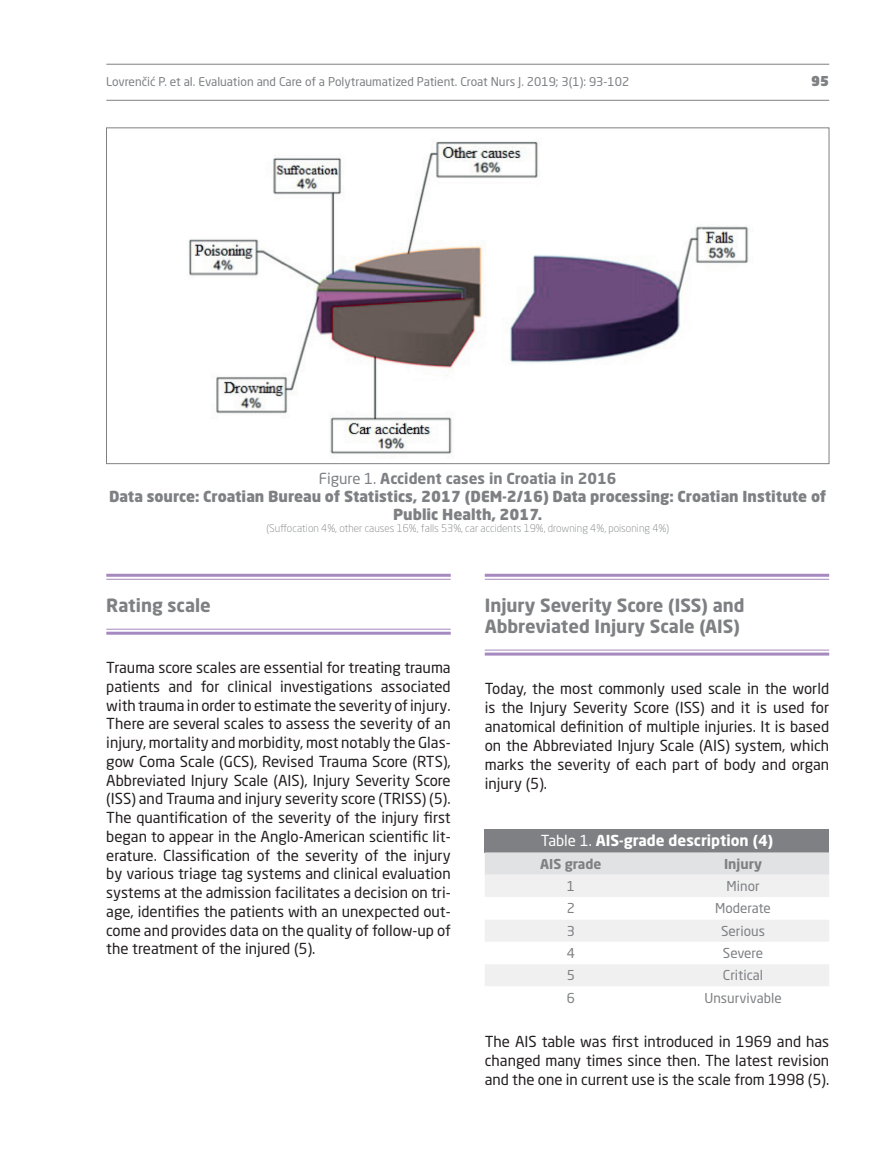
<style>
.page{position:relative;width:893px;height:1149px;background:#fff}
.page>*{position:absolute;margin:0;border:0;box-sizing:border-box;transform-origin:0 0}
.a{font:700 18px/20.9px "Neo Sans";color:#7e8083}
.text-en{font:15px/18.8px "Neo Sans";color:#231f20;text-align:justify}
.tablica_naslov{font:900 15px/18px "Neo Sans";color:#7e8083;text-align:center}
.tablica_naslov-2{font:700 15px "Neo Sans";color:#fff}
.tablica{font:13.5px "Neo Sans";color:#7e8083}
.tablica-podnaslov{font:700 13.5px "Neo Sans";color:#7e8083}
.t1{font:900 13.5px "Neo Sans";color:#7e8083}
.t2{font:12px "Neo Sans";color:#7e8083}
.tablica-fus{font:300 10.5px "Neo Sans";color:#7e8083}
.s1{font-weight:400}
.s2{font-weight:700}
</style>
<div class="page">
<hr style="left:106px;top:64px;width:723px;height:1px;background:#7e8083">
<hr style="left:106px;top:100px;width:723px;height:1px;background:#7e8083">
<hr style="left:485px;top:573px;width:344px;height:3px;background:#a689bf">
<hr style="left:485px;top:578px;width:344px;height:1px;background:#a689bf">
<hr style="left:485px;top:649px;width:344px;height:1px;background:#a689bf">
<hr style="left:485px;top:652px;width:344px;height:3px;background:#a689bf">
<div style="left:485px;top:828px;width:344px;height:24px;background:#7e8083"></div>
<svg style="left:485px;top:852px;width:344px;height:134px"></svg>
<hr style="left:106px;top:573px;width:345px;height:3px;background:#a689bf">
<hr style="left:106px;top:578px;width:345px;height:1px;background:#a689bf">
<hr style="left:106px;top:628px;width:345px;height:1px;background:#a689bf">
<hr style="left:106px;top:631px;width:345px;height:3px;background:#a689bf">
<img style="left:189px;top:141px;width:560px;height:316px">
<p class="t2" style="left:106px;top:74px;width:524px">Lovrenčić P. et al. Evaluation and Care of a Polytraumatized Patient. Croat Nurs J. 2019; 3(1): 93-102</p>
<p class="t1" style="left:811px;top:72px;width:20px">95</p>
<p class="tablica_naslov" style="left:109px;top:468px;width:719px"><span class="s1">Figure 1.</span> <span class="s2">Accident cases in Croatia in 2016<br></span>Data source: Croatian Bureau of Statistics, 2017 (DEM-2/16) Data processing: Croatian Institute of<br>Public Health, 2017.</p>
<p class="tablica-fus" style="left:266px;top:521px;width:404px">(Suffocation 4%, other causes 16%, falls 53%, car accidents 19%, drowning 4%, poisoning 4%)</p>
<p class="a" style="left:106px;top:594px;width:106px">Rating scale</p>
<p class="text-en" style="left:106px;top:657px;width:346px">Trauma score scales are essential for treating trauma patients and for clinical investigations associated with trauma in order to estimate the severity of injury.<br>There are several scales to assess the severity of an injury, mortality and morbidity, most notably the Glas&shy;gow Coma Scale (GCS), Revised Trauma Score (RTS), Abbreviated Injury Scale (AIS), Injury Severity Score (ISS) and Trauma and injury severity score (TRISS) (5).<br>The quantification of the severity of the injury first began to appear in the Anglo-American scientific lit&shy;erature. Classification of the severity of the injury by various triage tag systems and clinical evaluation systems at the admission facilitates a decision on tri&shy;age, identifies the patients with an unexpected out&shy;come and provides data on the quality of follow-up of the treatment of the injured (5).</p>
<p class="a" style="left:485px;top:594px;width:261px">Injury Severity Score (ISS) and<br>Abbreviated Injury Scale (AIS)</p>
<p class="text-en" style="left:485px;top:678px;width:346px">Today, the most commonly used scale in the world is the Injury Severity Score (ISS) and it is used for anatomical definition of multiple injuries. It is based on the Abbreviated Injury Scale (AIS) system, which marks the severity of each part of body and organ injury (5).</p>
<p class="tablica_naslov-2" style="left:541px;top:831px;width:234px"><span class="s1">Table 1.</span> AIS-grade description (4)</p>
<p class="tablica-podnaslov" style="left:540px;top:854px;width:63px">AIS grade</p>
<p class="tablica-podnaslov" style="left:724px;top:854px;width:39px">Injury</p>
<p class="tablica" style="left:567px;top:877px;width:10px">1</p>
<p class="tablica" style="left:726px;top:877px;width:35px">Minor</p>
<p class="tablica" style="left:567px;top:899px;width:10px">2</p>
<p class="tablica" style="left:715px;top:899px;width:57px">Moderate</p>
<p class="tablica" style="left:567px;top:922px;width:10px">3</p>
<p class="tablica" style="left:721px;top:922px;width:45px">Serious</p>
<p class="tablica" style="left:567px;top:944px;width:10px">4</p>
<p class="tablica" style="left:723px;top:944px;width:42px">Severe</p>
<p class="tablica" style="left:567px;top:966px;width:10px">5</p>
<p class="tablica" style="left:723px;top:966px;width:42px">Critical</p>
<p class="tablica" style="left:567px;top:989px;width:10px">6</p>
<p class="tablica" style="left:704px;top:989px;width:79px">Unsurvivable</p>
<p class="text-en" style="left:485px;top:1031px;width:346px">The AIS table was first introduced in 1969 and has changed many times since then. The latest revision and the one in current use is the scale from 1998 (5).</p>
</div>
